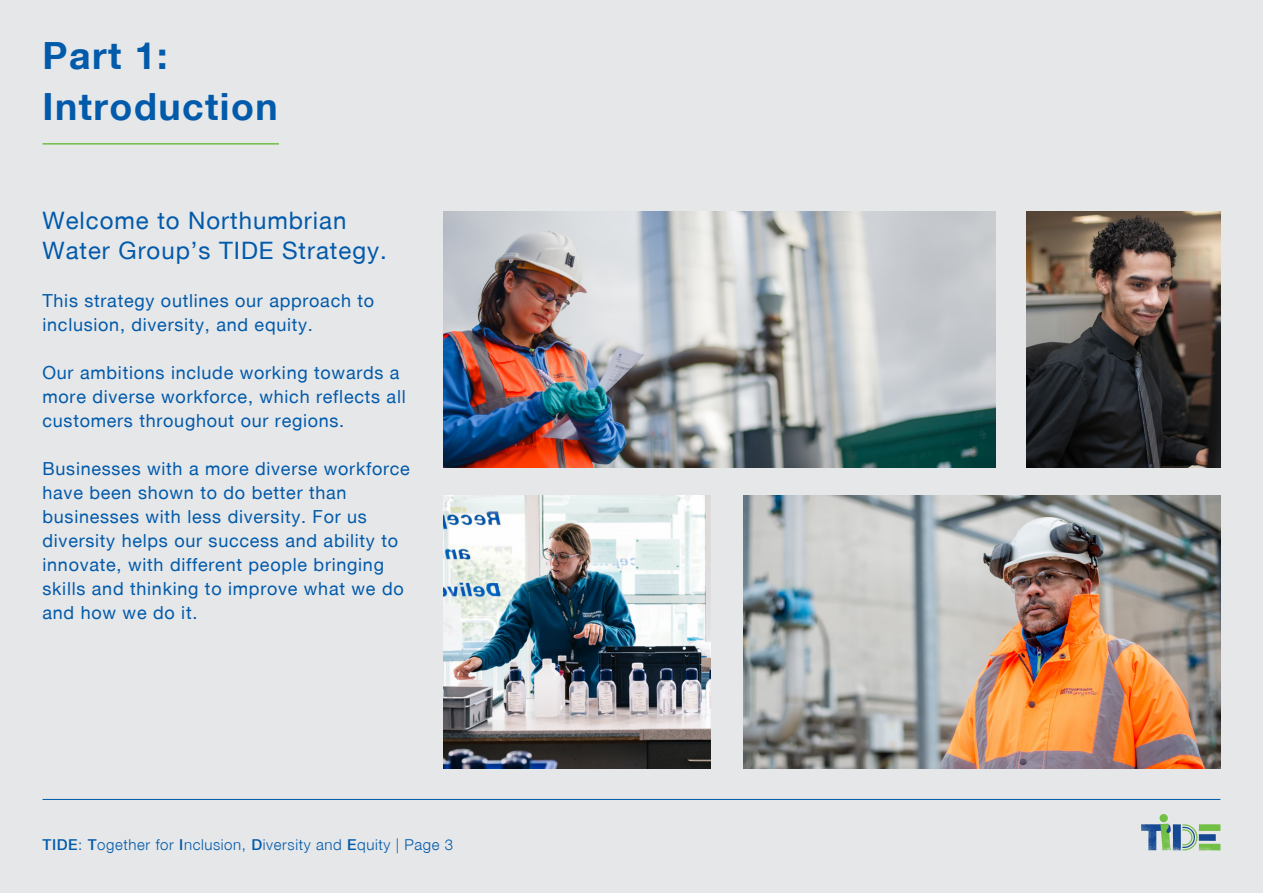
<style>
.page{position:relative;width:1263px;height:893px;background:#e6e7e9}
.page>*{position:absolute;margin:0;border:0;box-sizing:border-box;transform-origin:0 0}
.t1{font:37.5px "Helvetica Neue Bold WHAM";letter-spacing:.04em;color:#015aaa}
.t2{font:24px/30px "Helvetica Neue Roman WHAM";letter-spacing:.04em;color:#015aaa}
.t3{font:18px/24px "Helvetica Neue Roman WHAM";letter-spacing:.04em;color:#015aaa}
.t4{font:15px "Helvetica Neue Light WHAM";letter-spacing:.04em;color:#015aaa}
.s1{font-family:"Helvetica Neue Medium WHAM"}
</style>
<div class="page">
<hr style="left:43px;top:799px;width:1177px;height:1px;background:#015aaa">
<svg style="left:1141px;top:814px;width:79px;height:37px"></svg>
<hr style="left:43px;top:143px;width:236px;height:2px;background:#71bf44">
<img style="left:444px;top:495px;width:266px;height:274px">
<img style="left:743px;top:495px;width:477px;height:274px">
<img style="left:444px;top:212px;width:551px;height:256px">
<img style="left:1026px;top:212px;width:194px;height:256px">
<p class="t1" style="left:43px;top:33px;width:127px">Part 1:</p>
<p class="t1" style="left:43px;top:84px;width:237px">Introduction</p>
<p class="t2" style="left:43px;top:205px;width:346px">Welcome to Northumbrian<br>Water Group’s TIDE Strategy.</p>
<p class="t3" style="left:43px;top:288px;width:333px">This strategy outlines our approach to inclusion, diversity, and equity.</p>
<p class="t3" style="left:43px;top:360px;width:365px">Our ambitions include working towards a more diverse workforce, which reflects all customers throughout our regions.</p>
<p class="t3" style="left:43px;top:456px;width:369px">Businesses with a more diverse workforce have been shown to do better than businesses with less diversity. For us diversity helps our success and ability to innovate, with different people bringing skills and thinking to improve what we do and how we do it.</p>
<p class="t4" style="left:43px;top:836px;width:412px"><span class="s1">TIDE</span>: <span class="s1">T</span>ogether for <span class="s1">I</span>nclusion, <span class="s1">D</span>iversity and <span class="s1">E</span>quity | Page 3</p>
</div>
